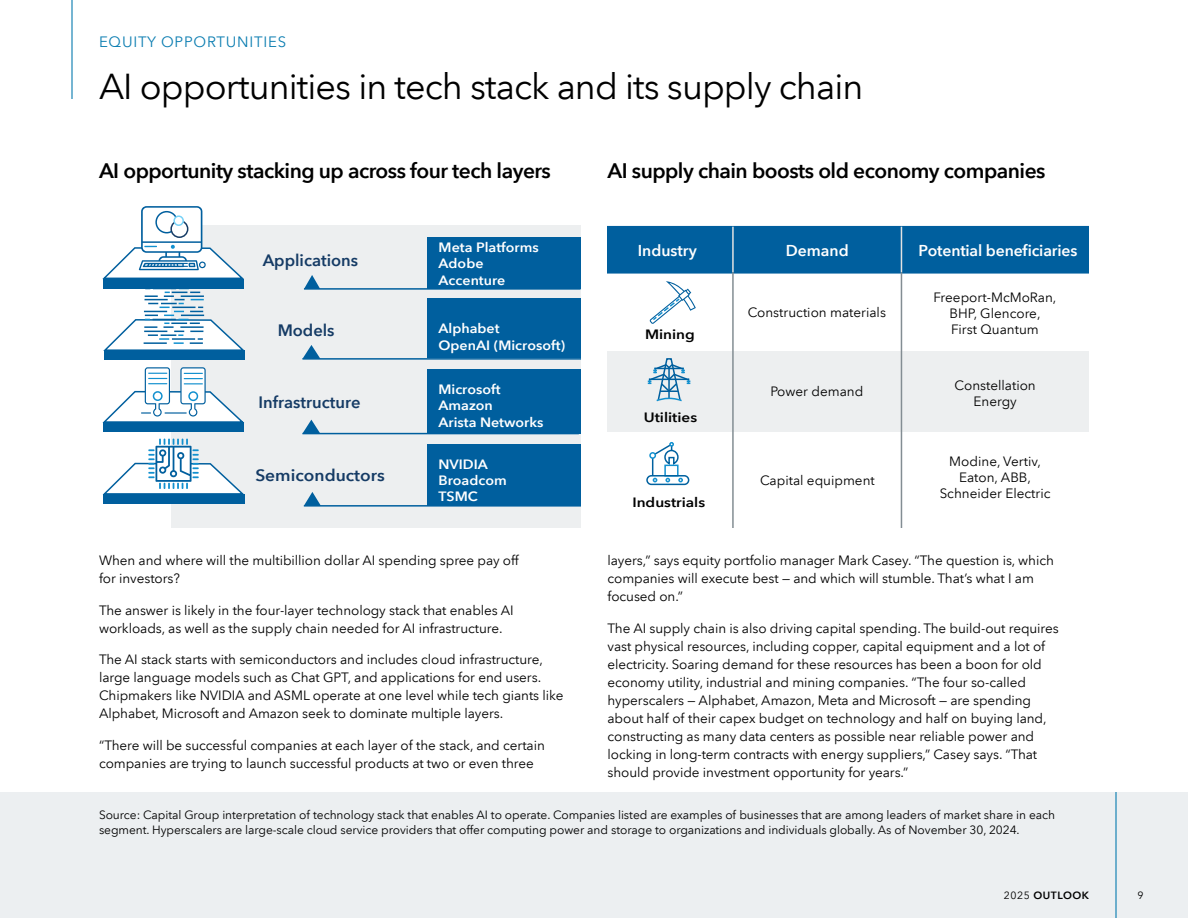
<style>
.page{position:relative;width:1188px;height:918px;background:#fff}
.page>*{position:absolute;margin:0;border:0;box-sizing:border-box;transform-origin:0 0}
.H3-24_30_Headline_Page{font:36px "Avenir Next LT Com";letter-spacing:-.025em;color:#000}
.H4-14_18_Headline_Chart-Demi{font:600 21px "Avenir Next LT Com";letter-spacing:-.025em;color:#000}
.t1{font:600 16.5px "Avenir Next LT Com";color:#153b65}
.t2{font:600 16.5px "Avenir Next LT Com";color:#153b65;scale:1.05 1}
.t3{font:600 15.75px "Avenir Next LT Com";letter-spacing:-.01em;color:#fff}
.H2-10_12_Headline_Section{font:15px "Avenir Next LT Com";letter-spacing:.05em;color:#0b7db1}
.P-9_12_Body_Text{font:13.5px/18px "Avenir Next LT Com";letter-spacing:-.005em;color:#000}
.t4{font:13.5px/16.2px "Avenir Next LT Com";color:#010101;text-align:center}
.t5{font:600 13.5px/16.2px "Avenir Next LT Com";color:#fff;scale:1.05 1}
.t6{font:600 13.5px "Avenir Next LT Com";color:#010101;scale:1.13 1}
.P-8_10_Source{font:12px/15px "Avenir Next LT Com";letter-spacing:-.005em;color:#000}
.t7{font:600 10.5px "Avenir Next LT Com";letter-spacing:.05em;color:#000}
.t8{font:10.5px "Avenir Next LT Com";color:#000}
.s1{font-weight:400}
</style>
<div class="page">
<div style="left:0;top:792px;width:1188px;height:126px;background:#eceff1"></div>
<hr style="left:71px;top:0;width:2px;height:99px;background:#0b7db1">
<hr style="left:1115px;top:792px;width:2px;height:126px;background:#0b7db1">
<div style="left:171px;top:226px;width:409px;height:302px;background:#edeff0"></div>
<div style="left:103px;top:494px;width:141px;height:10px;background:#005f9e"></div>
<div style="left:103px;top:422px;width:141px;height:10px;background:#005f9e"></div>
<div style="left:104px;top:351px;width:141px;height:9px;background:#005f9e"></div>
<hr style="left:304px;top:288px;width:276px;height:2px;background:#005f9e">
<div style="left:427px;top:238px;width:153px;height:51px;background:#005f9e"></div>
<svg style="left:304px;top:275px;width:16px;height:14px"></svg>
<hr style="left:304px;top:505px;width:276px;height:2px;background:#005f9e">
<svg style="left:304px;top:492px;width:17px;height:13px"></svg>
<hr style="left:302px;top:358px;width:278px;height:2px;background:#005f9e">
<svg style="left:302px;top:345px;width:18px;height:14px"></svg>
<hr style="left:302px;top:433px;width:277px;height:1px;background:#005f9e">
<svg style="left:302px;top:420px;width:18px;height:14px"></svg>
<div style="left:427px;top:298px;width:153px;height:60px;background:#005f9e"></div>
<div style="left:427px;top:369px;width:153px;height:65px;background:#005f9e"></div>
<div style="left:427px;top:444px;width:153px;height:61px;background:#005f9e"></div>
<svg style="left:102px;top:439px;width:143px;height:57px"></svg>
<svg style="left:102px;top:367px;width:142px;height:56px"></svg>
<svg style="left:102px;top:206px;width:143px;height:145px"></svg>
<div style="left:156px;top:212px;width:21px;height:21px;background:#fff;border-radius:50%"></div>
<div style="left:155px;top:211px;width:23px;height:22px;border:2px solid #005f9e;border-radius:50%"></div>
<div style="left:171px;top:221px;width:17px;height:16px;background:#fff;border-radius:50%"></div>
<div style="left:170px;top:220px;width:18px;height:18px;border:2px solid #153b65;border-radius:50%"></div>
<div style="left:174px;top:216px;width:9px;height:9px;background:#fff;border-radius:50%"></div>
<div style="left:173px;top:215px;width:11px;height:11px;border:2px solid #77d2f7;border-radius:50%"></div>
<div style="left:608px;top:351px;width:481px;height:81px;background:#edeff0"></div>
<div style="left:608px;top:227px;width:481px;height:46px;background:#005f9e"></div>
<div style="left:608px;top:226px;width:481px;height:48px;border:2px solid #005f9e"></div>
<hr style="left:732px;top:227px;width:2px;height:45px;background:#e2e2e2">
<hr style="left:901px;top:227px;width:1px;height:45px;background:#e2e2e2">
<hr style="left:732px;top:272px;width:2px;height:256px;background:#838d93">
<hr style="left:901px;top:272px;width:1px;height:256px;background:#838d93">
<svg style="left:649px;top:358px;width:41px;height:44px"></svg>
<div style="left:646px;top:475px;width:43px;height:10px;border:2px solid #00619f;border-radius:4px"></div>
<svg style="left:652px;top:442px;width:31px;height:40px"></svg>
<div style="left:649px;top:452px;width:7px;height:7px;border:2px solid #1290cf;border-radius:50%"></div>
<svg style="left:650px;top:281px;width:46px;height:43px"></svg>
<h2 class="H2-10_12_Headline_Section" style="left:99px;top:33px;width:189px">EQUITY OPPORTUNITIES</h2>
<h3 class="H3-24_30_Headline_Page" style="left:99px;top:65px;width:766px">AI opportunities in tech stack and its supply chain</h3>
<h4 class="H4-14_18_Headline_Chart-Demi" style="left:99px;top:158px;width:453px">AI opportunity stacking up across four tech layers</h4>
<p class="t1" style="left:263px;top:250px;width:97px">Applications</p>
<p class="t5" style="left:439px;top:239px;width:97px">Meta Platforms<br>Adobe<br>Accenture</p>
<p class="t1" style="left:278px;top:321px;width:58px">Models</p>
<p class="t5" style="left:439px;top:321px;width:122px">Alphabet<br>OpenAI (Microsoft)</p>
<p class="t5" style="left:438px;top:381px;width:102px">Microsoft<br>Amazon<br>Arista Networks</p>
<p class="t5" style="left:438px;top:456px;width:66px">NVIDIA<br>Broadcom<br>TSMC</p>
<p class="t1" style="left:259px;top:392px;width:103px">Infrastructure</p>
<p class="t2" style="left:255px;top:465px;width:125px">Semiconductors</p>
<p class="P-9_12_Body_Text" style="left:99px;top:552px;width:421px">When and where will the multibillion dollar AI spending spree pay off for investors?</p>
<p class="P-9_12_Body_Text" style="left:99px;top:601px;width:416px">The answer is likely in the four-layer technology stack that enables AI workloads, as well as the supply chain needed for AI infrastructure.</p>
<p class="P-9_12_Body_Text" style="left:99px;top:650px;width:466px">The AI stack starts with semiconductors and includes cloud infrastructure, large language models such as Chat GPT, and applications for end users.<br>Chipmakers like NVIDIA and ASML operate at one level while tech giants like Alphabet, Microsoft and Amazon seek to dominate multiple layers.</p>
<p class="P-9_12_Body_Text" style="left:99px;top:736px;width:447px">“There will be successful companies at each layer of the stack, and certain companies are trying to launch successful products at two or even three</p>
<h4 class="H4-14_18_Headline_Chart-Demi" style="left:608px;top:158px;width:440px">AI supply chain boosts old economy companies</h4>
<p class="t3" style="left:638px;top:241px;width:60px">Industry</p>
<p class="t3" style="left:786px;top:241px;width:64px">Demand</p>
<p class="t3" style="left:918px;top:241px;width:161px">Potential beneficiaries</p>
<p class="t6" style="left:645px;top:326px;width:46px">Mining</p>
<p class="t6" style="left:644px;top:410px;width:49px">Utilities</p>
<p class="t6" style="left:632px;top:494px;width:66px">Industrials</p>
<p class="t4" style="left:748px;top:304px;width:140px">Construction materials</p>
<p class="t4" style="left:934px;top:289px;width:124px">Freeport-McMoRan,<br>BHP, Glencore,<br>First Quantum</p>
<p class="t4" style="left:770px;top:383px;width:95px">Power demand</p>
<p class="t4" style="left:955px;top:377px;width:83px">Constellation<br>Energy</p>
<p class="t4" style="left:760px;top:472px;width:116px">Capital equipment</p>
<p class="t4" style="left:940px;top:453px;width:112px">Modine, Vertiv,<br>Eaton, ABB,<br>Schneider Electric</p>
<p class="P-9_12_Body_Text" style="left:608px;top:551px;width:448px">layers,” says equity portfolio manager Mark Casey. “The question is, which companies will execute best — and which will stumble. That’s what I am focused on.”</p>
<p class="P-9_12_Body_Text" style="left:608px;top:619px;width:453px">The AI supply chain is also driving capital spending. The build-out requires vast physical resources, including copper, capital equipment and a lot of electricity. Soaring demand for these resources has been a boon for old economy utility, industrial and mining companies. “The four so-called hyperscalers — Alphabet, Amazon, Meta and Microsoft — are spending about half of their capex budget on technology and half on buying land, constructing as many data centers as possible near reliable power and locking in long-term contracts with energy suppliers,” Casey says. “That should provide investment opportunity for years.”</p>
<p class="P-8_10_Source" style="left:99px;top:807px;width:958px">Source: Capital Group interpretation of technology stack that enables AI to operate. Companies listed are examples of businesses that are among leaders of market share in each segment. Hyperscalers are large-scale cloud service providers that offer computing power and storage to organizations and individuals globally. As of November 30, 2024.</p>
<p class="t7" style="left:1004px;top:889px;width:87px"><span class="s1">2025</span> OUTLOOK</p>
<p class="t8" style="left:1137px;top:889px;width:8px">9</p>
</div>
